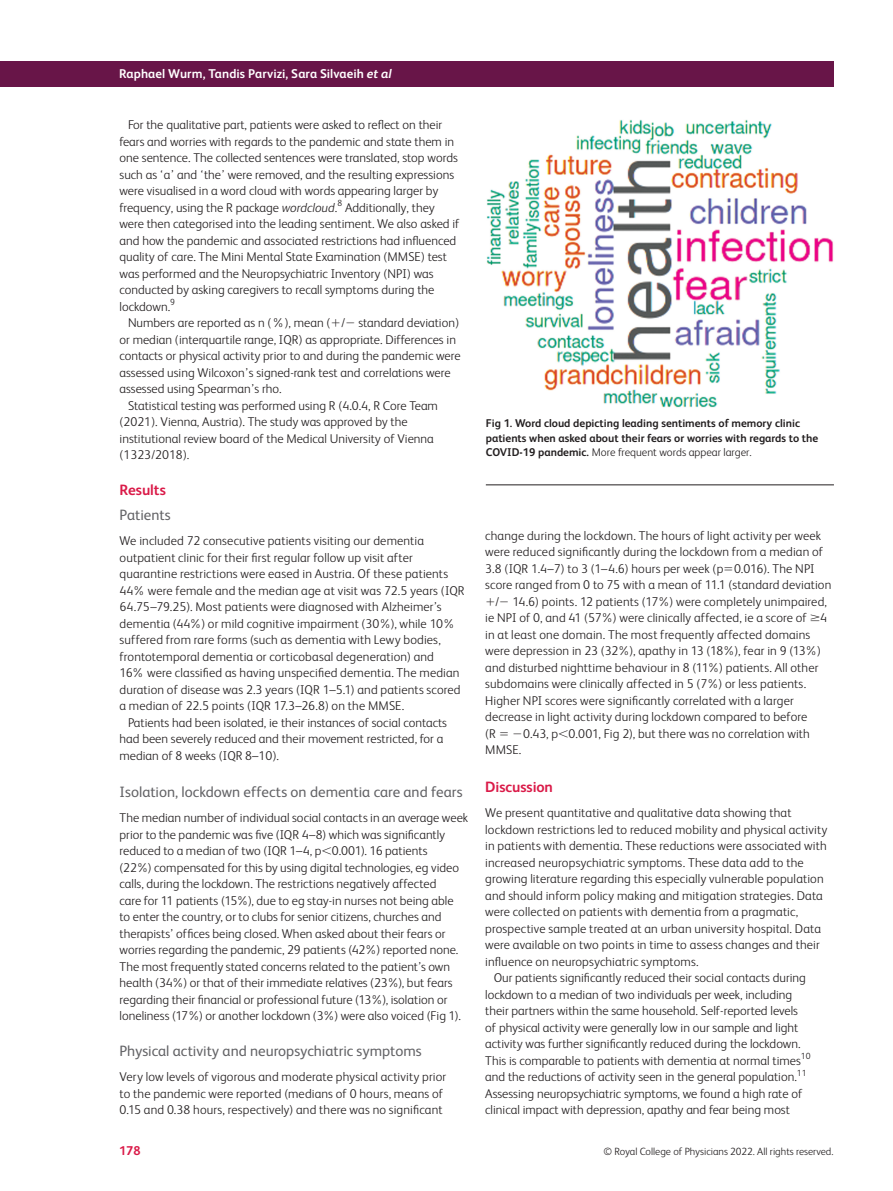
<style>
.page{position:relative;width:893px;height:1191px;background:#fff}
.page>*{position:absolute;margin:0;border:0;box-sizing:border-box;transform-origin:0 0}
.sec_H2{font:15px "FS Albert";color:#636366}
.body_H1{font:700 15px "FS Albert";letter-spacing:-.005em;color:#da1a48}
.body_sec_P_noIndent{font:300 12.75px/16.5px "FS Albert";color:#231f20}
.t1{font:700 12.75px "FS Albert";letter-spacing:.005em;color:#fff}
.t2{font:700 12.75px "FS Albert";color:#da1a48}
.fig_caption_P_noInde{font:700 11.25px/14.2px "FS Albert";color:#231f20}
.t3{font:300 10.5px "FS Albert";color:#231f20}
.t4{font:300 8.85px "FS Albert";color:#231f20}
.s1{font-style:italic}
.s2{font-weight:300}
</style>
<div class="page">
<div style="left:0;top:62px;width:833px;height:25px;background:#681548"></div>
<hr style="left:486px;top:484px;width:348px;height:1px;background:#231f20">
<img style="left:486px;top:119px;width:348px;height:288px">
<p class="t1" style="left:119px;top:66px;width:274px">Raphael Wurm, Tandis Parvizi, Sara Silvaeih <span class="s1">et al</span></p>
<p class="body_sec_P_noIndent" style="left:120px;top:116px;width:340px;text-indent:9px">For the qualitative part, patients were asked to reflect on their fears and worries with regards to the pandemic and state them in one sentence. The collected sentences were translated, stop words such as ‘a’ and ‘the’ were removed, and the resulting expressions were visualised in a word cloud with words appearing larger by frequency, using the R package <span class="s1">wordcloud</span>.</p>
<p class="t4" style="left:337px;top:198px;width:6px">8</p>
<p class="body_sec_P_noIndent" style="left:120px;top:199px;width:342px;text-indent:225px">Additionally, they were then categorised into the leading sentiment. We also asked if and how the pandemic and associated restrictions had influenced quality of care. The Mini Mental State Examination (MMSE) test was performed and the Neuropsychiatric Inventory (NPI) was conducted by asking caregivers to recall symptoms during the lockdown.</p>
<p class="t4" style="left:170px;top:297px;width:6px">9</p>
<p class="body_sec_P_noIndent" style="left:120px;top:314px;width:343px;text-indent:9px">Numbers are reported as n (%), mean ( /− standard deviation) or median (interquartile range, IQR) as appropriate. Differences in contacts or physical activity prior to and during the pandemic were assessed using Wilcoxon’s signed-rank test and correlations were assessed using Spearman’s rho.</p>
<p class="body_sec_P_noIndent" style="left:120px;top:397px;width:320px;text-indent:9px">Statistical testing was performed using R (4.0.4, R Core Team (2021). Vienna, Austria). The study was approved by the institutional review board of the Medical University of Vienna (1323/2018).</p>
<p class="body_H1" style="left:120px;top:481px;width:48px">Results</p>
<p class="sec_H2" style="left:120px;top:506px;width:53px">Patients</p>
<p class="body_sec_P_noIndent" style="left:120px;top:532px;width:347px">We included 72 consecutive patients visiting our dementia outpatient clinic for their first regular follow up visit after quarantine restrictions were eased in Austria. Of these patients 44% were female and the median age at visit was 72.5 years (IQR 64.75–79.25). Most patients were diagnosed with Alzheimer’s dementia (44%) or mild cognitive impairment (30%), while 10% suffered from rare forms (such as dementia with Lewy bodies, frontotemporal dementia or corticobasal degeneration) and<br>16% were classified as having unspecified dementia. The median duration of disease was 2.3 years (IQR 1–5.1) and patients scored a median of 22.5 points (IQR 17.3–26.8) on the MMSE.</p>
<p class="body_sec_P_noIndent" style="left:120px;top:714px;width:329px;text-indent:9px">Patients had been isolated, ie their instances of social contacts had been severely reduced and their movement restricted, for a median of 8 weeks (IQR 8–10).</p>
<p class="sec_H2" style="left:120px;top:783px;width:344px">Isolation, lockdown effects on dementia care and fears</p>
<p class="body_sec_P_noIndent" style="left:120px;top:809px;width:350px">The median number of individual social contacts in an average week prior to the pandemic was five (IQR 4–8) which was significantly reduced to a median of two (IQR 1–4, p 0.001). 16 patients<br>(22%) compensated for this by using digital technologies, eg video calls, during the lockdown. The restrictions negatively affected<br>care for 11 patients (15%), due to eg stay-in nurses not being able<br>to enter the country, or to clubs for senior citizens, churches and therapists’ offices being closed. When asked about their fears or worries regarding the pandemic, 29 patients (42%) reported none.<br>The most frequently stated concerns related to the patient’s own health (34%) or that of their immediate relatives (23%), but fears regarding their financial or professional future (13%), isolation or loneliness (17%) or another lockdown (3%) were also voiced (Fig 1).</p>
<p class="sec_H2" style="left:120px;top:1042px;width:304px">Physical activity and neuropsychiatric symptoms</p>
<p class="body_sec_P_noIndent" style="left:120px;top:1068px;width:328px">Very low levels of vigorous and moderate physical activity prior to the pandemic were reported (medians of 0 hours, means of<br>0.15 and 0.38 hours, respectively) and there was no significant</p>
<p class="fig_caption_P_noInde" style="left:486px;top:416px;width:334px">Fig 1. Word cloud depicting leading sentiments of memory clinic patients when asked about their fears or worries with regards to the<br>COVID-19 pandemic. <span class="s2">More frequent words appear larger.</span></p>
<p class="body_sec_P_noIndent" style="left:485px;top:527px;width:337px">change during the lockdown. The hours of light activity per week</p>
<p class="body_sec_P_noIndent" style="left:485px;top:543px;width:340px">were reduced significantly during the lockdown from a median of</p>
<p class="body_sec_P_noIndent" style="left:485px;top:560px;width:331px">3.8 (IQR 1.4–7) to 3 (1–4.6) hours per week (p 0.016). The NPI</p>
<p class="body_sec_P_noIndent" style="left:485px;top:576px;width:348px">score ranged from 0 to 75 with a mean of 11.1 (standard deviation</p>
<p class="body_sec_P_noIndent" style="left:495px;top:593px;width:333px">/− 14.6) points. 12 patients (17%) were completely unimpaired,</p>
<p class="body_sec_P_noIndent" style="left:485px;top:609px;width:343px">ie NPI of 0, and 41 (57%) were clinically affected, ie a score of ≥4</p>
<p class="body_sec_P_noIndent" style="left:485px;top:626px;width:327px">in at least one domain. The most frequently affected domains</p>
<p class="body_sec_P_noIndent" style="left:485px;top:642px;width:337px">were depression in 23 (32%), apathy in 13 (18%), fear in 9 (13%)</p>
<p class="body_sec_P_noIndent" style="left:485px;top:659px;width:335px">and disturbed nighttime behaviour in 8 (11%) patients. All other</p>
<p class="body_sec_P_noIndent" style="left:485px;top:675px;width:322px">subdomains were clinically affected in 5 (7%) or less patients.</p>
<p class="body_sec_P_noIndent" style="left:485px;top:692px;width:310px">Higher NPI scores were significantly correlated with a larger</p>
<p class="body_sec_P_noIndent" style="left:485px;top:708px;width:324px">decrease in light activity during lockdown compared to before</p>
<p class="body_sec_P_noIndent" style="left:485px;top:725px;width:12px">(R</p>
<p class="body_sec_P_noIndent" style="left:485px;top:725px;width:326px;text-indent:27px">−0.43, p 0.001, Fig 2), but there was no correlation with<br>MMSE.</p>
<p class="body_H1" style="left:485px;top:778px;width:69px">Discussion</p>
<p class="body_sec_P_noIndent" style="left:485px;top:804px;width:344px">We present quantitative and qualitative data showing that lockdown restrictions led to reduced mobility and physical activity in patients with dementia. These reductions were associated with increased neuropsychiatric symptoms. These data add to the growing literature regarding this especially vulnerable population and should inform policy making and mitigation strategies. Data were collected on patients with dementia from a pragmatic, prospective sample treated at an urban university hospital. Data were available on two points in time to assess changes and their influence on neuropsychiatric symptoms.</p>
<p class="body_sec_P_noIndent" style="left:485px;top:969px;width:322px;text-indent:9px">Our patients significantly reduced their social contacts during lockdown to a median of two individuals per week, including their partners within the same household. Self-reported levels of physical activity were generally low in our sample and light activity was further significantly reduced during the lockdown.<br>This is comparable to patients with dementia at normal times</p>
<p class="t4" style="left:801px;top:1051px;width:11px">10</p>
<p class="body_sec_P_noIndent" style="left:485px;top:1068px;width:313px">and the reductions of activity seen in the general population.</p>
<p class="t4" style="left:797px;top:1067px;width:11px">11</p>
<p class="body_sec_P_noIndent" style="left:485px;top:1085px;width:319px">Assessing neuropsychiatric symptoms, we found a high rate of clinical impact with depression, apathy and fear being most</p>
<p class="t2" style="left:119px;top:1143px;width:23px">178</p>
<p class="t3" style="left:604px;top:1145px;width:231px">© Royal College of Physicians 2022. All rights reserved.</p>
</div>
